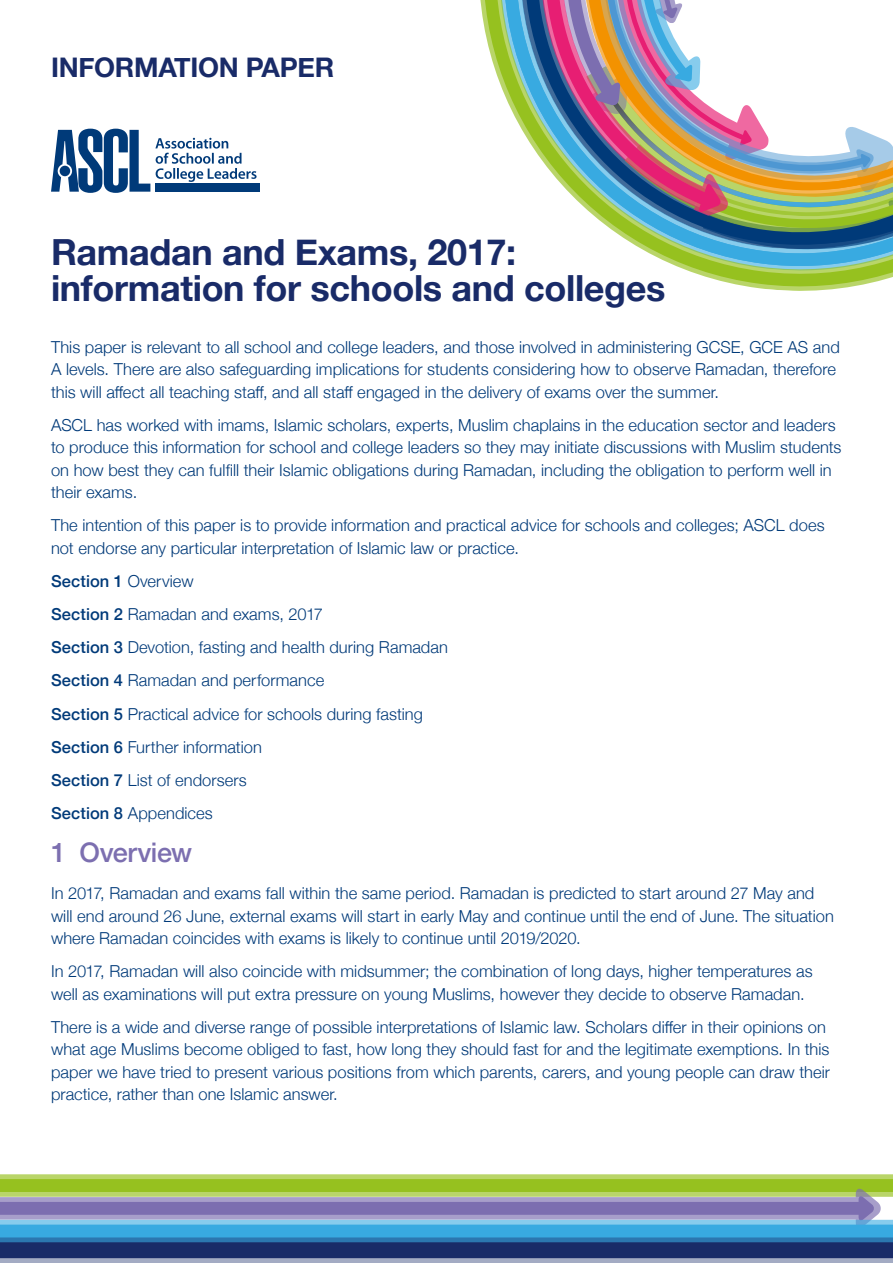
<style>
.page{position:relative;width:893px;height:1263px;background:#fff}
.page>*{position:absolute;margin:0;border:0;box-sizing:border-box;transform-origin:0 0}
.guidance_title{font:700 36px "Helvetica Neue";letter-spacing:-.01em;color:#192b68}
.guidance_topper{font:700 27px "Helvetica Neue";letter-spacing:-.01em;color:#192b68}
.main_header{font:500 27px "Helvetica Neue";letter-spacing:-.015em;color:#7c6fb0}
.main_text_NO_INDENT{font:300 16.5px/22.5px "Helvetica Neue";letter-spacing:.005em;color:#003a79}
.main_text_NO_INDENT-2{font:500 16.5px "Helvetica Neue";letter-spacing:.005em;color:#003a79}
.s1{font-weight:300}
.s2{font-weight:500}
</style>
<div class="page">
<svg style="left:0;top:1174px;width:893px;height:89px;background:#6f9195"></svg>
<svg style="left:480px;top:0;width:406px;height:291px"></svg>
<svg style="left:485px;top:0;width:408px;height:279px"></svg>
<svg style="left:508px;top:0;width:385px;height:249px"></svg>
<svg style="left:528px;top:0;width:365px;height:229px"></svg>
<div style="left:155px;top:184px;width:104px;height:8px;background:#003a79"></div>
<svg style="left:51px;top:129px;width:206px;height:64px"></svg>
<p class="guidance_topper" style="left:51px;top:47px;width:285px">INFORMATION PAPER</p>
<p class="guidance_title" style="left:51px;top:224px;width:467px">Ramadan and Exams, 2017:</p>
<p class="guidance_title" style="left:51px;top:260px;width:616px">information for schools and colleges</p>
<p class="main_text_NO_INDENT" style="left:51px;top:335px;width:790px">This paper is relevant to all school and college leaders, and those involved in administering GCSE, GCE AS and<br>A levels. There are also safeguarding implications for students considering how to observe Ramadan, therefore this will affect all teaching staff, and all staff engaged in the delivery of exams over the summer.</p>
<p class="main_text_NO_INDENT" style="left:51px;top:413px;width:792px">ASCL has worked with imams, Islamic scholars, experts, Muslim chaplains in the education sector and leaders to produce this information for school and college leaders so they may initiate discussions with Muslim students on how best they can fulfill their Islamic obligations during Ramadan, including the obligation to perform well in their exams.</p>
<p class="main_text_NO_INDENT" style="left:51px;top:513px;width:775px">The intention of this paper is to provide information and practical advice for schools and colleges; ASCL does not endorse any particular interpretation of Islamic law or practice.</p>
<p class="main_text_NO_INDENT-2" style="left:51px;top:568px;width:144px">Section 1 <span class="s1">Overview</span></p>
<p class="main_text_NO_INDENT" style="left:51px;top:602px;width:273px"><span class="s2">Section 2</span> Ramadan and exams, 2017</p>
<p class="main_text_NO_INDENT" style="left:51px;top:635px;width:398px"><span class="s2">Section 3</span> Devotion, fasting and health during Ramadan</p>
<p class="main_text_NO_INDENT" style="left:51px;top:668px;width:275px"><span class="s2">Section 4</span> Ramadan and performance</p>
<p class="main_text_NO_INDENT" style="left:51px;top:701px;width:373px"><span class="s2">Section 5</span> Practical advice for schools during fasting</p>
<p class="main_text_NO_INDENT" style="left:51px;top:735px;width:212px"><span class="s2">Section 6</span> Further information</p>
<p class="main_text_NO_INDENT" style="left:51px;top:768px;width:197px"><span class="s2">Section 7</span> List of endorsers</p>
<p class="main_text_NO_INDENT" style="left:51px;top:801px;width:163px"><span class="s2">Section 8</span> Appendices</p>
<p class="main_header" style="left:51px;top:830px;width:143px">1 Overview</p>
<p class="main_text_NO_INDENT" style="left:51px;top:881px;width:784px">In 2017, Ramadan and exams fall within the same period. Ramadan is predicted to start around 27 May and will end around 26 June, external exams will start in early May and continue until the end of June. The situation where Ramadan coincides with exams is likely to continue until 2019/2020.</p>
<p class="main_text_NO_INDENT" style="left:51px;top:959px;width:763px">In 2017, Ramadan will also coincide with midsummer; the combination of long days, higher temperatures as well as examinations will put extra pressure on young Muslims, however they decide to observe Ramadan.</p>
<p class="main_text_NO_INDENT" style="left:51px;top:1015px;width:780px">There is a wide and diverse range of possible interpretations of Islamic law. Scholars differ in their opinions on what age Muslims become obliged to fast, how long they should fast for and the legitimate exemptions. In this paper we have tried to present various positions from which parents, carers, and young people can draw their practice, rather than one Islamic answer.</p>
</div>
